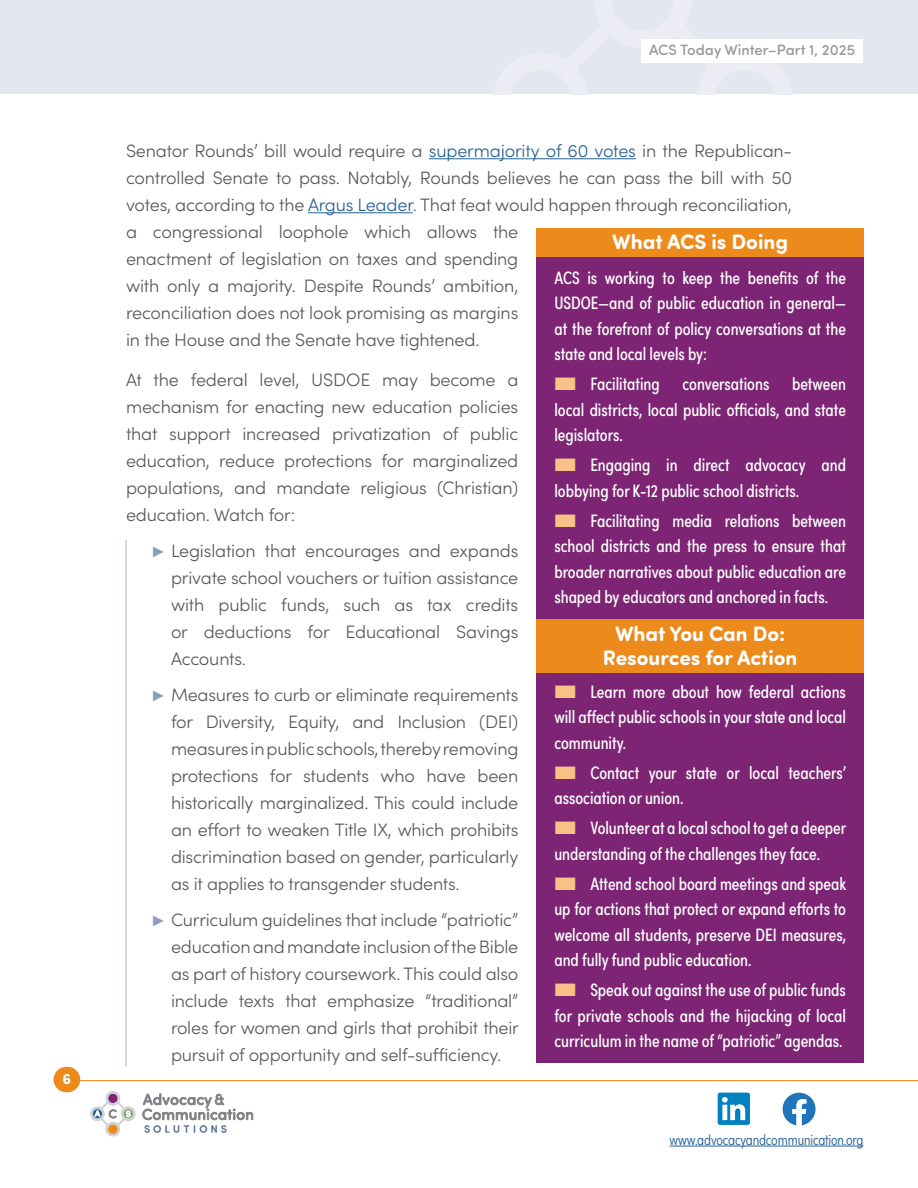
<style>
.page{position:relative;width:918px;height:1188px;background:#fff}
.page>*{position:absolute;margin:0;border:0;box-sizing:border-box;transform-origin:0 0}
.sidebar_subhead{font:700 21px/24px "Sofia Pro Soft";color:#fff;text-align:center}
.text{font:300 18px/27px "Sofia Pro";letter-spacing:-.01em;color:#57585a;text-align:justify}
.sidebar{font:18px/25.5px "Sofia Pro Condensed";color:#fff;text-align:justify}
.t1{font:300 15px "Sofia Pro Condensed";letter-spacing:-.01em;color:#266194}
.t2{font:500 15px "Sofia Pro Soft";color:#97999c}
.t3{font:700 15px "Sofia Pro Soft";color:#fff}
.s1{color:#266194}
.s2{font-family:"Arial Narrow";font-weight:400;font-size:15px;color:#8c9dbf}
.s3{color:#f8c186}
</style>
<div class="page">
<div style="left:0;top:0;width:918px;height:94px;background:#e3e7ef"></div>
<hr style="left:75px;top:1080px;width:843px;height:1px;background:#ed8a1c">
<div style="left:54px;top:1067px;width:26px;height:25px;background:#ed8a1c;border-radius:13px"></div>
<svg style="left:143px;top:1093px;width:110px;height:40px"></svg>
<svg style="left:90px;top:1091px;width:46px;height:46px"></svg>
<hr style="left:670px;top:1146px;width:193px;height:1px;background:#266194">
<svg style="left:783px;top:1093px;width:33px;height:33px"></svg>
<svg style="left:718px;top:1093px;width:32px;height:32px"></svg>
<div style="left:642px;top:39px;width:221px;height:24px;background:#fff"></div>
<hr style="left:429px;top:158px;width:207px;height:1px;background:#266194">
<hr style="left:308px;top:212px;width:105px;height:1px;background:#266194">
<hr style="left:126px;top:540px;width:1px;height:526px;background:#99c08c">
<div style="left:536px;top:228px;width:328px;height:30px;background:#ed8a1c"></div>
<div style="left:536px;top:257px;width:328px;height:131px;background:#7d2574"></div>
<div style="left:536px;top:358px;width:328px;height:111px;background:#7d2574"></div>
<div style="left:536px;top:439px;width:328px;height:85px;background:#7d2574"></div>
<div style="left:536px;top:494px;width:328px;height:137px;background:#7d2574"></div>
<div style="left:536px;top:619px;width:328px;height:76px;background:#ed8a1c"></div>
<div style="left:536px;top:673px;width:328px;height:103px;background:#7d2574"></div>
<div style="left:536px;top:746px;width:328px;height:86px;background:#7d2574"></div>
<div style="left:536px;top:802px;width:328px;height:85px;background:#7d2574"></div>
<div style="left:536px;top:857px;width:328px;height:137px;background:#7d2574"></div>
<div style="left:536px;top:964px;width:328px;height:99px;background:#7d2574"></div>
<p class="t3" style="left:63px;top:1068px;width:10px">6</p>
<p class="t2" style="left:649px;top:39px;width:208px">ACS Today Winter–Part 1, 2025</p>
<p class="text" style="left:126px;top:136px;width:668px;text-align:left">Senator Rounds’ bill would require a <span class="s1">supermajority of 60 votes</span> in the Republican&shy;controlled Senate to pass. Notably, Rounds believes he can pass the bill with 50 votes, according to the <span class="s1">Argus Leader</span>. That feat would happen through reconciliation, a congressional loophole which allows the<br>enactment of legislation on taxes and spending<br>with only a majority. Despite Rounds’ ambition,<br>reconciliation does not look promising as margins<br>in the House and the Senate have tightened.</p>
<p class="text" style="left:126px;top:366px;width:394px">At the federal level, USDOE may become a mechanism for enacting new education policies that support increased privatization of public education, reduce protections for marginalized populations, and mandate religious (Christian) education. Watch for:</p>
<p class="text" style="left:171px;top:537px;width:349px;text-indent:-18px"><span class="s2">►</span> Legislation that encourages and expands private school vouchers or tuition assistance with public funds, such as tax credits or deductions for Educational Savings Accounts.</p>
<p class="text" style="left:171px;top:681px;width:349px;text-indent:-18px"><span class="s2">►</span> Measures to curb or eliminate requirements for Diversity, Equity, and Inclusion (DEI) measures in public schools, thereby removing protections for students who have been historically marginalized. This could include an effort to weaken Title IX, which prohibits discrimination based on gender, particularly as it applies to transgender students.</p>
<p class="text" style="left:171px;top:906px;width:349px;text-indent:-18px"><span class="s2">►</span> Curriculum guidelines that include “patriotic” education and mandate inclusion of the Bible as part of history coursework. This could also include texts that emphasize “traditional” roles for women and girls that prohibit their pursuit of opportunity and self-sufficiency.</p>
<p class="sidebar_subhead" style="left:612px;top:229px;width:177px">What ACS is Doing</p>
<p class="sidebar" style="left:554px;top:264px;width:293px">ACS is working to keep the benefits of the USDOE—and of public education in general— at the forefront of policy conversations at the state and local levels by:</p>
<p class="sidebar" style="left:554px;top:370px;width:107px"><span class="s3">■</span> Facilitating</p>
<p class="sidebar" style="left:683px;top:370px;width:88px">conversations</p>
<p class="sidebar" style="left:554px;top:370px;width:293px;text-indent:238px">between local districts, local public officials, and state legislators.</p>
<p class="sidebar" style="left:554px;top:451px;width:293px"><span class="s3">■</span> Engaging in direct advocacy and lobbying for K-12 public school districts.</p>
<p class="sidebar" style="left:554px;top:507px;width:293px"><span class="s3">■</span> Facilitating media relations between school districts and the press to ensure that broader narratives about public education are shaped by educators and anchored in facts.</p>
<p class="sidebar_subhead" style="left:603px;top:620px;width:196px">What You Can Do:<br>Resources for Action</p>
<p class="sidebar" style="left:554px;top:678px;width:293px"><span class="s3">■</span> Learn more about how federal actions will affect public schools in your state and local community.</p>
<p class="sidebar" style="left:554px;top:759px;width:293px"><span class="s3">■</span> Contact your state or local teachers’ association or union.</p>
<p class="sidebar" style="left:554px;top:814px;width:293px"><span class="s3">■</span> Volunteer at a local school to get a deeper understanding of the challenges they face.</p>
<p class="sidebar" style="left:554px;top:870px;width:293px"><span class="s3">■</span> Attend school board meetings and speak up for actions that protect or expand efforts to welcome all students, preserve DEI measures, and fully fund public education.</p>
<p class="sidebar" style="left:554px;top:976px;width:293px"><span class="s3">■</span> Speak out against the use of public funds for private schools and the hijacking of local curriculum in the name of “patriotic” agendas.</p>
<p class="t1" style="left:670px;top:1128px;width:195px">www.advocacyandcommunication.org</p>
</div>
